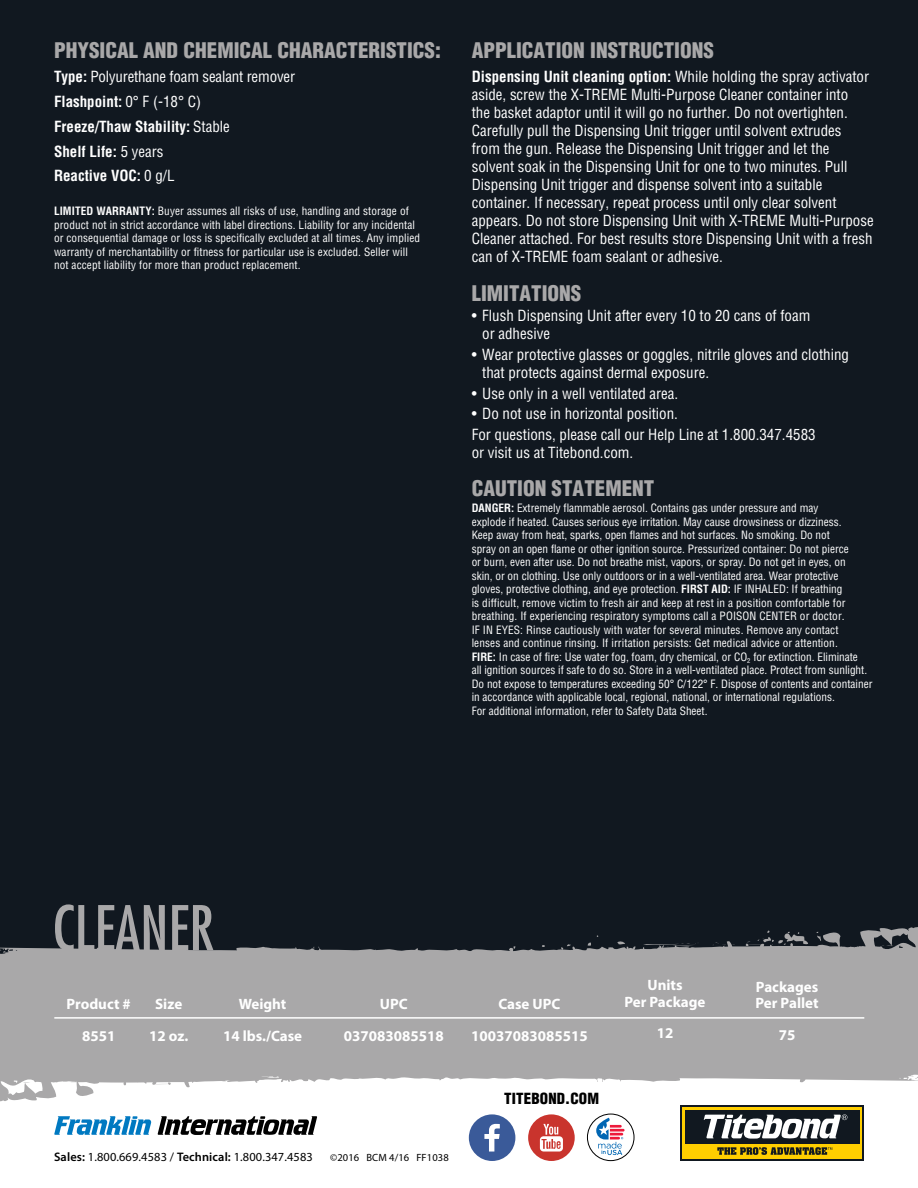
<style>
.page{position:relative;width:918px;height:1188px;background:#fff}
.page>*{position:absolute;margin:0;border:0;box-sizing:border-box;transform-origin:0 0}
.t1{font:condensed 60px "Futura";color:#a9a8a9}
.t2{font:900 condensed 21px "Helvetica";color:#a9a8a9}
.t3{font:condensed 15px/18px "Helvetica";color:#fff}
.t4{font:700 condensed 15px/24.8px "Helvetica";color:#fff}
.t5{font:700 15px/31.5px "Myriad Pro";color:#fff;text-align:center}
.t6{font:900 condensed 15px "Helvetica";letter-spacing:.01em;color:#000}
.t7{font:12.3px "Myriad Pro";letter-spacing:.01em;color:#000}
.t8{font:condensed 11.25px/13.5px "Helvetica";color:#fff}
.t9{font:10.5px "Myriad Pro";letter-spacing:.01em;color:#000}
.s1{font-weight:400}
.s2{font-weight:700}
.s3{font-weight:600}
</style>
<div class="page">
<div style="left:0;top:0;width:918px;height:982px;background:#111820"></div>
<svg style="left:0;top:1073px;width:918px;height:29px"></svg>
<div style="left:0;top:958px;width:918px;height:115px;background:#a9a8a9"></div>
<svg style="left:0;top:927px;width:918px;height:31px"></svg>
<hr style="left:54px;top:1017px;width:810px;height:2px;background:#fff">
<svg style="left:54px;top:1116px;width:97px;height:19px"></svg>
<svg style="left:158px;top:1116px;width:159px;height:19px"></svg>
<div style="left:469px;top:1114px;width:46px;height:47px;background:#3a5a99;border-radius:50%"></div>
<svg style="left:484px;top:1124px;width:16px;height:28px"></svg>
<div style="left:528px;top:1114px;width:47px;height:47px;background:#c9342d;border-radius:50%"></div>
<svg style="left:540px;top:1124px;width:23px;height:28px"></svg>
<svg style="left:587px;top:1114px;width:47px;height:47px"></svg>
<svg style="left:593px;top:1116px;width:34px;height:44px"></svg>
<div style="left:587px;top:1114px;width:47px;height:47px;border:1px solid #000;border-radius:50%"></div>
<svg style="left:902px;top:1080px;width:16px;height:22px"></svg>
<svg style="left:680px;top:1106px;width:184px;height:55px"></svg>
<div style="left:683px;top:1108px;width:179px;height:51px;background:#ffce00"></div>
<div style="left:685px;top:1110px;width:175px;height:33px;background:#111820"></div>
<svg style="left:717px;top:1147px;width:115px;height:8px"></svg>
<svg style="left:704px;top:1114px;width:143px;height:25px"></svg>
<h2 class="t2" style="left:54px;top:37px;width:388px">PHYSICAL AND CHEMICAL CHARACTERISTICS:</h2>
<h3 class="t4" style="left:54px;top:64px;width:243px">Type: <span class="s1">Polyurethane foam sealant remover<br></span>Flashpoint: <span class="s1">0° F (-18° C)<br></span>Freeze/Thaw Stability: <span class="s1">Stable<br></span>Shelf Life: <span class="s1">5 years<br></span>Reactive VOC: <span class="s1">0 g/L</span></h3>
<p class="t8" style="left:54px;top:204px;width:368px"><span class="s2">LIMITED WARRANTY:</span> Buyer assumes all risks of use, handling and storage of product not in strict accordance with label directions. Liability for any incidental or consequential damage or loss is specifically excluded at all times. Any implied warranty of merchantability or fitness for particular use is excluded. Seller will not accept liability for more than product replacement.</p>
<h2 class="t2" style="left:472px;top:37px;width:244px">APPLICATION INSTRUCTIONS</h2>
<p class="t3" style="left:472px;top:68px;width:404px"><span class="s2">Dispensing Unit cleaning option:</span> While holding the spray activator aside, screw the X-TREME Multi-Purpose Cleaner container into<br>the basket adaptor until it will go no further. Do not overtighten.<br>Carefully pull the Dispensing Unit trigger until solvent extrudes<br>from the gun. Release the Dispensing Unit trigger and let the solvent soak in the Dispensing Unit for one to two minutes. Pull Dispensing Unit trigger and dispense solvent into a suitable container. If necessary, repeat process until only clear solvent appears. Do not store Dispensing Unit with X-TREME Multi-Purpose Cleaner attached. For best results store Dispensing Unit with a fresh can of X-TREME foam sealant or adhesive.</p>
<h2 class="t2" style="left:472px;top:280px;width:111px">LIMITATIONS</h2>
<h3 class="t3" style="left:482px;top:306px;width:330px;text-indent:-10px">• Flush Dispensing Unit after every 10 to 20 cans of foam or adhesive</h3>
<h3 class="t3" style="left:482px;top:345px;width:368px;text-indent:-10px">• Wear protective glasses or goggles, nitrile gloves and clothing that protects against dermal exposure.</h3>
<h3 class="t3" style="left:472px;top:384px;width:208px">• Use only in a well ventilated area.</h3>
<h3 class="t3" style="left:472px;top:403px;width:346px;line-height:20.7px">• Do not use in horizontal position.<br>For questions, please call our Help Line at 1.800.347.4583</h3>
<h3 class="t3" style="left:472px;top:443px;width:163px">or visit us at Titebond.com.</h3>
<h2 class="t2" style="left:472px;top:475px;width:184px">CAUTION STATEMENT</h2>
<p class="t8" style="left:472px;top:501px;width:402px"><span class="s2">DANGER:</span> Extremely flammable aerosol. Contains gas under pressure and may<br>explode if heated. Causes serious eye irritation. May cause drowsiness or dizziness.<br>Keep away from heat, sparks, open flames and hot surfaces. No smoking. Do not<br>spray on an open flame or other ignition source. Pressurized container: Do not pierce<br>or burn, even after use. Do not breathe mist, vapors, or spray. Do not get in eyes, on<br>skin, or on clothing. Use only outdoors or in a well-ventilated area. Wear protective gloves, protective clothing, and eye protection. <span class="s2">FIRST AID:</span> IF INHALED: If breathing<br>is difficult, remove victim to fresh air and keep at rest in a position comfortable for breathing. If experiencing respiratory symptoms call a POISON CENTER or doctor.<br>IF IN EYES: Rinse cautiously with water for several minutes. Remove any contact<br>lenses and continue rinsing. If irritation persists: Get medical advice or attention.<br><span class="s2">FIRE:</span> In case of fire: Use water fog, foam, dry chemical, or CO<sub>2</sub> for extinction. Eliminate<br>all ignition sources if safe to do so. Store in a well-ventilated place. Protect from sunlight.<br>Do not expose to temperatures exceeding 50° C/122° F. Dispose of contents and container in accordance with applicable local, regional, national, or international regulations.<br>For additional information, refer to Safety Data Sheet.</p>
<h1 class="t1" style="left:52px;top:890px;width:163px">CLEANER</h1>
<h3 class="t5" style="left:223px;top:988px;width:81px">Weight<br>14 lbs./Case</h3>
<h3 class="t5" style="left:67px;top:988px;width:66px">Product #<br>8551</h3>
<h3 class="t5" style="left:149px;top:988px;width:41px">Size<br>12 oz.</h3>
<h3 class="t5" style="left:344px;top:988px;width:101px">UPC<br>037083085518</h3>
<h3 class="t5" style="left:471px;top:988px;width:118px">Case UPC<br>10037083085515</h3>
<p class="t7" style="left:54px;top:1149px;width:260px"><span class="s3">Sales:</span> 1.800.669.4583 / <span class="s3">Technical:</span> 1.800.347.4583</p>
<p class="t9" style="left:330px;top:1151px;width:120px">©2016 BCM 4/16 FF1038</p>
<h3 class="t6" style="left:504px;top:1089px;width:97px">TITEBOND.COM</h3>
<h3 class="t5" style="left:625px;top:977px;width:82px;line-height:16.5px">Units<br>Per Package</h3>
<h3 class="t5" style="left:657px;top:1017px;width:18px">12</h3>
<h3 class="t5" style="left:756px;top:978px;width:65px;line-height:16.5px;text-align:left">Packages<br>Per Pallet</h3>
<h3 class="t5" style="left:779px;top:1018px;width:18px">75</h3>
</div>
